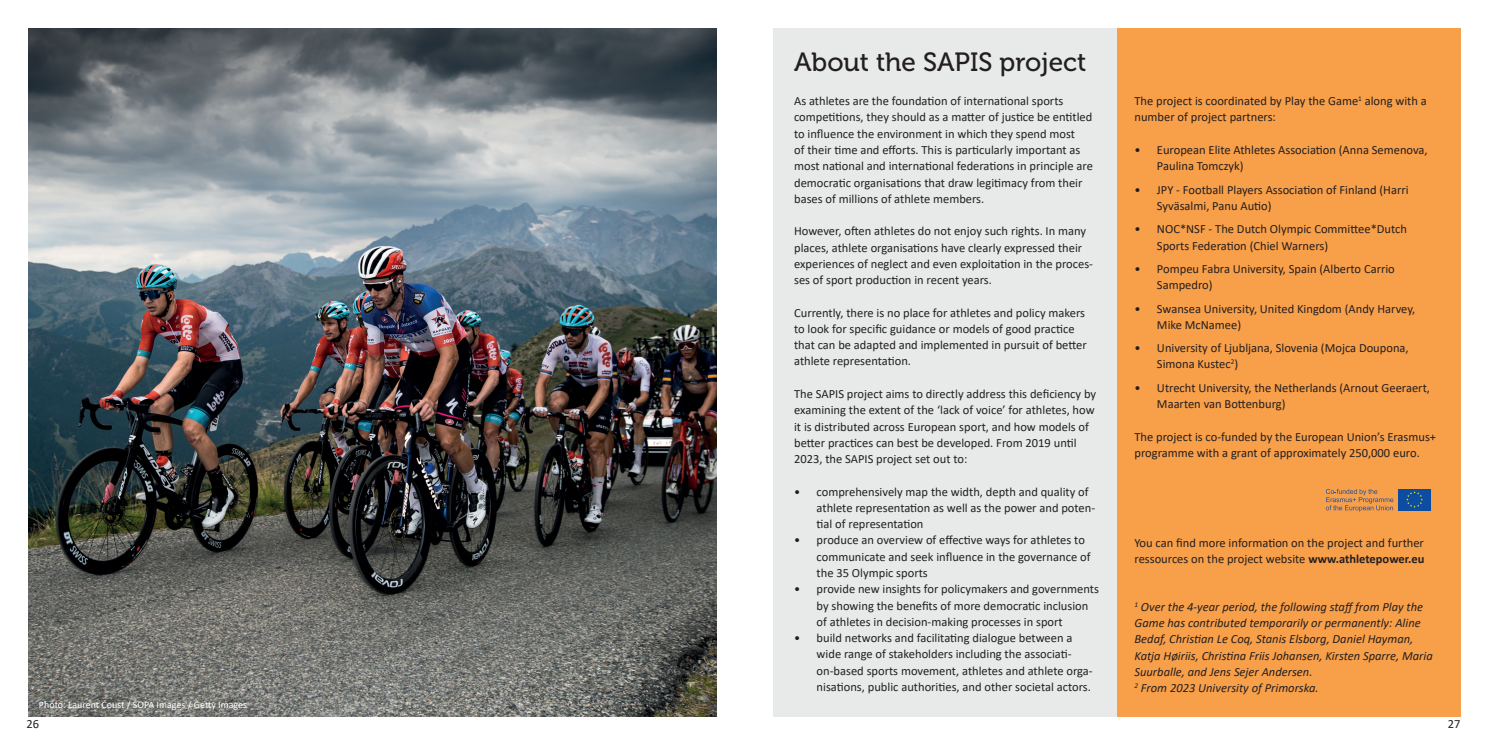
<style>
.page{position:relative;width:1489px;height:745px;background:#fff}
.page>*{position:absolute;margin:0;border:0;box-sizing:border-box;transform-origin:0 0}
.t1{font:26.25px "Museo 500";color:#231f20}
.t2{font:12.5px/16.2px "Calibri";color:#231f20}
.t3{font:italic 12.5px/16.2px "Calibri";color:#231f20}
.t4{font:10px "Calibri";color:#fff}
.s1{font-weight:700}
</style>
<div class="page">
<div style="left:772px;top:28px;width:688px;height:688px;background:#e7eae8"></div>
<div style="left:1116px;top:28px;width:344px;height:688px;background:#f89f49"></div>
<div style="left:1398px;top:488px;width:32px;height:22px;background:#0d4da1"></div>
<svg style="left:1406px;top:491px;width:16px;height:16px"></svg>
<svg style="left:1325px;top:488px;width:68px;height:23px"></svg>
<img style="left:28px;top:28px;width:688px;height:688px">
<p class="t4" style="left:39px;top:697px;width:209px">Photo: Laurent Coust / SOPA Images / Getty Images</p>
<h1 class="t1" style="left:794px;top:48px;width:294px">About the SAPIS project</h1>
<p class="t2" style="left:794px;top:92px;width:300px">As athletes are the foundation of international sports competitions, they should as a matter of justice be entitled to influence the environment in which they spend most<br>of their time and efforts. This is particularly important as most national and international federations in principle are democratic organisations that draw legitimacy from their bases of millions of athlete members.</p>
<p class="t2" style="left:794px;top:222px;width:300px">However, often athletes do not enjoy such rights. In many places, athlete organisations have clearly expressed their experiences of neglect and even exploitation in the proces&shy;ses of sport production in recent years.</p>
<p class="t2" style="left:794px;top:304px;width:294px">Currently, there is no place for athletes and policy makers to look for specific guidance or models of good practice that can be adapted and implemented in pursuit of better athlete representation.</p>
<p class="t2" style="left:794px;top:385px;width:303px">The SAPIS project aims to directly address this deficiency by examining the extent of the ‘lack of voice’ for athletes, how it is distributed across European sport, and how models of better practices can best be developed. From 2019 until 2023, the SAPIS project set out to:</p>
<p class="t2" style="left:816px;top:482px;width:280px;text-indent:-22px">• comprehensively map the width, depth and quality of athlete representation as well as the power and poten&shy;tial of representation</p>
<p class="t2" style="left:816px;top:531px;width:275px;text-indent:-22px">• produce an overview of effective ways for athletes to communicate and seek influence in the governance of the 35 Olympic sports</p>
<p class="t2" style="left:816px;top:580px;width:284px;text-indent:-22px">• provide new insights for policymakers and governments by showing the benefits of more democratic inclusion of athletes in decision-making processes in sport</p>
<p class="t2" style="left:816px;top:629px;width:277px;text-indent:-22px">• build networks and facilitating dialogue between a wide range of stakeholders including the associati&shy;on-based sports movement, athletes and athlete orga&shy;nisations, public authorities, and other societal actors.</p>
<p class="t2" style="left:1134px;top:92px;width:294px">The project is coordinated by Play the Game<sup>1</sup> along with a number of project partners:</p>
<p class="t2" style="left:1156px;top:141px;width:272px;text-indent:-22px">• European Elite Athletes Association (Anna Semenova,<br>Paulina Tomczyk)</p>
<p class="t2" style="left:1156px;top:181px;width:253px;text-indent:-22px">• JPY - Football Players Association of Finland (Harri<br>Syväsalmi, Panu Autio)</p>
<p class="t2" style="left:1156px;top:220px;width:251px;text-indent:-22px">• NOC*NSF - The Dutch Olympic Committee*Dutch<br>Sports Federation (Chiel Warners)</p>
<p class="t2" style="left:1156px;top:260px;width:239px;text-indent:-22px">• Pompeu Fabra University, Spain (Alberto Carrio<br>Sampedro)</p>
<p class="t2" style="left:1156px;top:300px;width:260px;text-indent:-22px">• Swansea University, United Kingdom (Andy Harvey,<br>Mike McNamee)</p>
<p class="t2" style="left:1156px;top:339px;width:253px;text-indent:-22px">• University of Ljubljana, Slovenia (Mojca Doupona,<br>Simona Kustec<sup>2</sup>)</p>
<p class="t2" style="left:1156px;top:379px;width:274px;text-indent:-22px">• Utrecht University, the Netherlands (Arnout Geeraert,<br>Maarten van Bottenburg)</p>
<p class="t2" style="left:1134px;top:427px;width:303px">The project is co-funded by the European Union’s Erasmus+ programme with a grant of approximately 250,000 euro.</p>
<p class="t2" style="left:1134px;top:534px;width:291px">You can find more information on the project and further ressources on the project website <span class="s1">www.athletepower.eu</span></p>
<p class="t3" style="left:1134px;top:597px;width:300px"><sup>1</sup> Over the 4-year period, the following staff from Play the Game has contributed temporarily or permanently: Aline Bedaf, Christian Le Coq, Stanis Elsborg, Daniel Hayman, Katja Høiriis, Christina Friis Johansen, Kirsten Sparre, Maria Suurballe, and Jens Sejer Andersen.<br><sup>2</sup> From 2023 University of Primorska.</p>
<p class="t2" style="left:27px;top:715px;width:14px">26</p>
<p class="t2" style="left:1447px;top:715px;width:14px">27</p>
</div>
